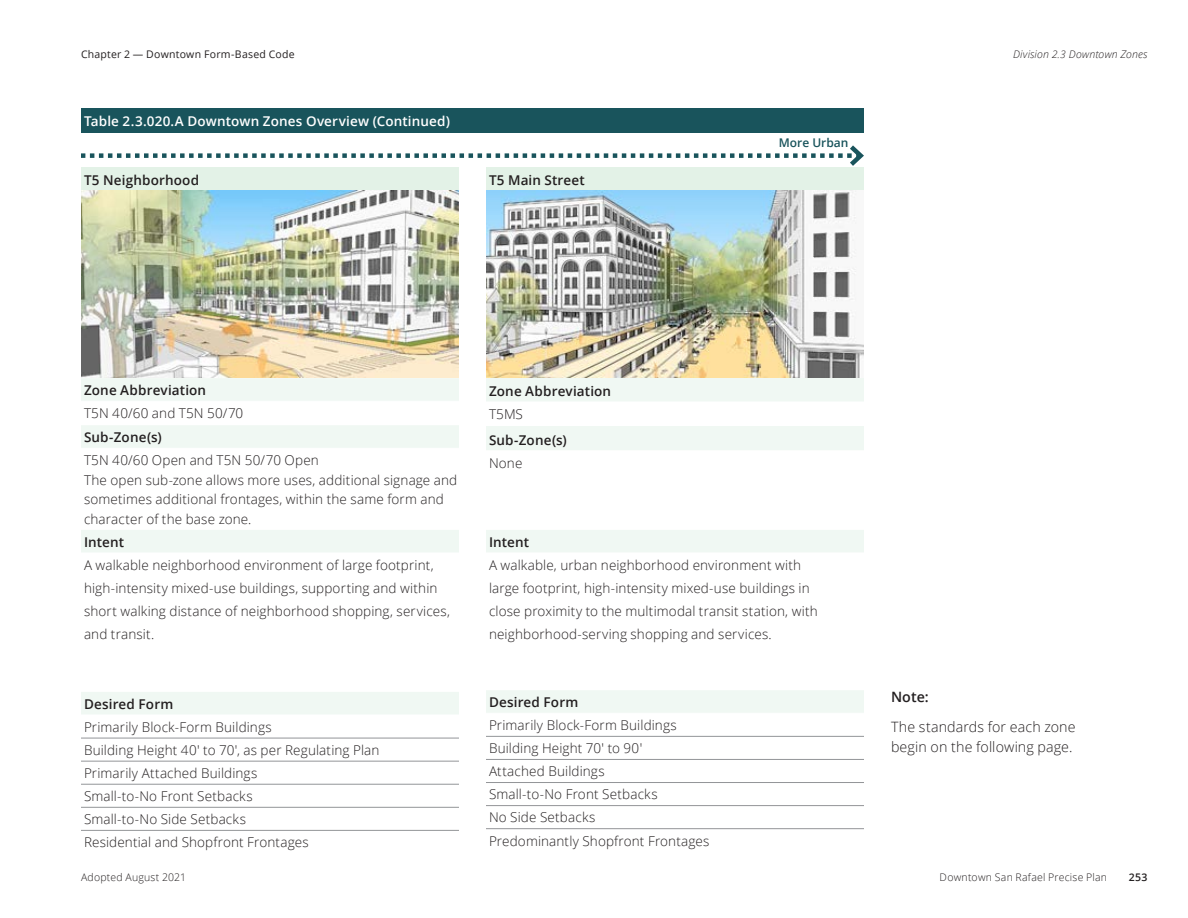
<style>
.page{position:relative;width:1188px;height:918px;background:#fff}
.page>*{position:absolute;margin:0;border:0;box-sizing:border-box;transform-origin:0 0}
.E01_Body_Text{font:300 14.25px/19.5px "Open Sans";letter-spacing:.01em;color:#231f20}
.E01_Body_Text-2{font:600 14.25px "Open Sans";color:#231f20}
.G__Table_Text_FBC_Bl{font:300 13.5px/23.1px "Open Sans";letter-spacing:.01em;color:#231f20}
.G__Table_Text__Block{font:300 13.5px/19.5px "Open Sans";letter-spacing:.01em;color:#231f20}
.F2__H2{font:600 13.5px "Open Sans";letter-spacing:.01em;color:#231f20}
.F1__H1{font:600 13.5px "Open Sans";letter-spacing:.01em;color:#fff}
.F02_Figure_Title_No{font:600 12px "Open Sans";color:#19545c}
.t1{font:300 10.5px "Open Sans";letter-spacing:.02em;color:#231f20}
.t2{font:10.5px "Open Sans";letter-spacing:.02em;color:#231f20}
.t3{font:italic 300 10.5px "Open Sans";letter-spacing:.015em;color:#231f20}
.t4{font:600 10.5px "Open Sans";color:#231f20}
</style>
<div class="page">
<div style="left:81px;top:168px;width:378px;height:23px;background:#e3f2e7"></div>
<img style="left:81px;top:191px;width:378px;height:187px">
<svg style="left:81px;top:378px;width:378px;height:336px"></svg>
<hr style="left:81px;top:738px;width:378px;height:1px;background:#939598">
<hr style="left:81px;top:761px;width:378px;height:1px;background:#939598">
<hr style="left:81px;top:553px;width:378px;height:1px;background:#fff">
<hr style="left:81px;top:830px;width:378px;height:1px;background:#939598">
<hr style="left:81px;top:401px;width:378px;height:1px;background:#fff">
<hr style="left:81px;top:448px;width:378px;height:1px;background:#fff">
<hr style="left:81px;top:784px;width:378px;height:1px;background:#939598">
<hr style="left:81px;top:807px;width:378px;height:1px;background:#939598">
<div style="left:486px;top:168px;width:378px;height:23px;background:#e3f2e7"></div>
<img style="left:486px;top:191px;width:378px;height:187px">
<svg style="left:486px;top:378px;width:378px;height:335px"></svg>
<hr style="left:486px;top:736px;width:378px;height:1px;background:#939598">
<hr style="left:486px;top:759px;width:378px;height:1px;background:#939598">
<hr style="left:486px;top:828px;width:378px;height:1px;background:#939598">
<hr style="left:486px;top:450px;width:378px;height:1px;background:#fff">
<hr style="left:486px;top:553px;width:378px;height:1px;background:#fff">
<hr style="left:486px;top:402px;width:378px;height:1px;background:#fff">
<hr style="left:486px;top:782px;width:378px;height:1px;background:#939598">
<hr style="left:486px;top:805px;width:378px;height:1px;background:#939598">
<div style="left:81px;top:108px;width:783px;height:25px;background:#19545c"></div>
<svg style="left:81px;top:145px;width:783px;height:23px"></svg>
<p class="t2" style="left:81px;top:47px;width:215px">Chapter 2 — Downtown Form-Based Code</p>
<p class="t3" style="left:1013px;top:47px;width:136px">Division 2.3 Downtown Zones</p>
<p class="F1__H1" style="left:84px;top:112px;width:368px">Table 2.3.020.A Downtown Zones Overview (Continued)</p>
<p class="F2__H2" style="left:84px;top:170px;width:117px">T5 Neighborhood</p>
<p class="F2__H2" style="left:489px;top:170px;width:97px">T5 Main Street</p>
<p class="F02_Figure_Title_No" style="left:779px;top:134px;width:71px">More Urban</p>
<p class="F2__H2" style="left:84px;top:381px;width:124px">Zone Abbreviation</p>
<p class="G__Table_Text_FBC_Bl" style="left:84px;top:401px;width:161px">T5N 40/60 and T5N 50/70</p>
<p class="F2__H2" style="left:84px;top:428px;width:79px">Sub-Zone(s)</p>
<p class="G__Table_Text__Block" style="left:84px;top:450px;width:375px">T5N 40/60 Open and T5N 50/70 Open<br>The open sub-zone allows more uses, additional signage and sometimes additional frontages, within the same form and character of the base zone.</p>
<p class="F2__H2" style="left:84px;top:533px;width:42px">Intent</p>
<p class="G__Table_Text_FBC_Bl" style="left:84px;top:553px;width:368px">A walkable neighborhood environment of large footprint, high-intensity mixed-use buildings, supporting and within short walking distance of neighborhood shopping, services, and transit.</p>
<p class="F2__H2" style="left:84px;top:695px;width:91px">Desired Form</p>
<p class="G__Table_Text_FBC_Bl" style="left:84px;top:715px;width:189px">Primarily Block-Form Buildings</p>
<p class="G__Table_Text_FBC_Bl" style="left:84px;top:738px;width:297px">Building Height 40' to 70', as per Regulating Plan</p>
<p class="G__Table_Text_FBC_Bl" style="left:84px;top:761px;width:175px">Primarily Attached Buildings</p>
<p class="G__Table_Text_FBC_Bl" style="left:84px;top:784px;width:170px">Small-to-No Front Setbacks</p>
<p class="G__Table_Text_FBC_Bl" style="left:84px;top:807px;width:164px">Small-to-No Side Setbacks</p>
<p class="G__Table_Text_FBC_Bl" style="left:84px;top:830px;width:226px">Residential and Shopfront Frontages</p>
<p class="F2__H2" style="left:489px;top:382px;width:124px">Zone Abbreviation</p>
<p class="G__Table_Text_FBC_Bl" style="left:489px;top:402px;width:36px">T5MS</p>
<p class="F2__H2" style="left:489px;top:430px;width:79px">Sub-Zone(s)</p>
<p class="G__Table_Text_FBC_Bl" style="left:489px;top:451px;width:35px">None</p>
<p class="F2__H2" style="left:489px;top:533px;width:42px">Intent</p>
<p class="G__Table_Text_FBC_Bl" style="left:489px;top:553px;width:330px">A walkable, urban neighborhood environment with large footprint, high-intensity mixed-use buildings in close proximity to the multimodal transit station, with neighborhood-serving shopping and services.</p>
<p class="F2__H2" style="left:489px;top:693px;width:91px">Desired Form</p>
<p class="G__Table_Text_FBC_Bl" style="left:489px;top:713px;width:189px">Primarily Block-Form Buildings</p>
<p class="G__Table_Text_FBC_Bl" style="left:489px;top:736px;width:155px">Building Height 70' to 90'</p>
<p class="G__Table_Text_FBC_Bl" style="left:489px;top:759px;width:117px">Attached Buildings</p>
<p class="G__Table_Text_FBC_Bl" style="left:489px;top:783px;width:170px">Small-to-No Front Setbacks</p>
<p class="G__Table_Text_FBC_Bl" style="left:489px;top:806px;width:108px">No Side Setbacks</p>
<p class="G__Table_Text_FBC_Bl" style="left:489px;top:829px;width:222px">Predominantly Shopfront Frontages</p>
<p class="E01_Body_Text-2" style="left:891px;top:687px;width:39px">Note:</p>
<p class="E01_Body_Text" style="left:891px;top:717px;width:186px">The standards for each zone begin on the following page.</p>
<p class="t1" style="left:81px;top:870px;width:107px">Adopted August 2021</p>
<p class="t1" style="left:940px;top:870px;width:169px">Downtown San Rafael Precise Plan</p>
<p class="t4" style="left:1129px;top:870px;width:20px">253</p>
</div>
